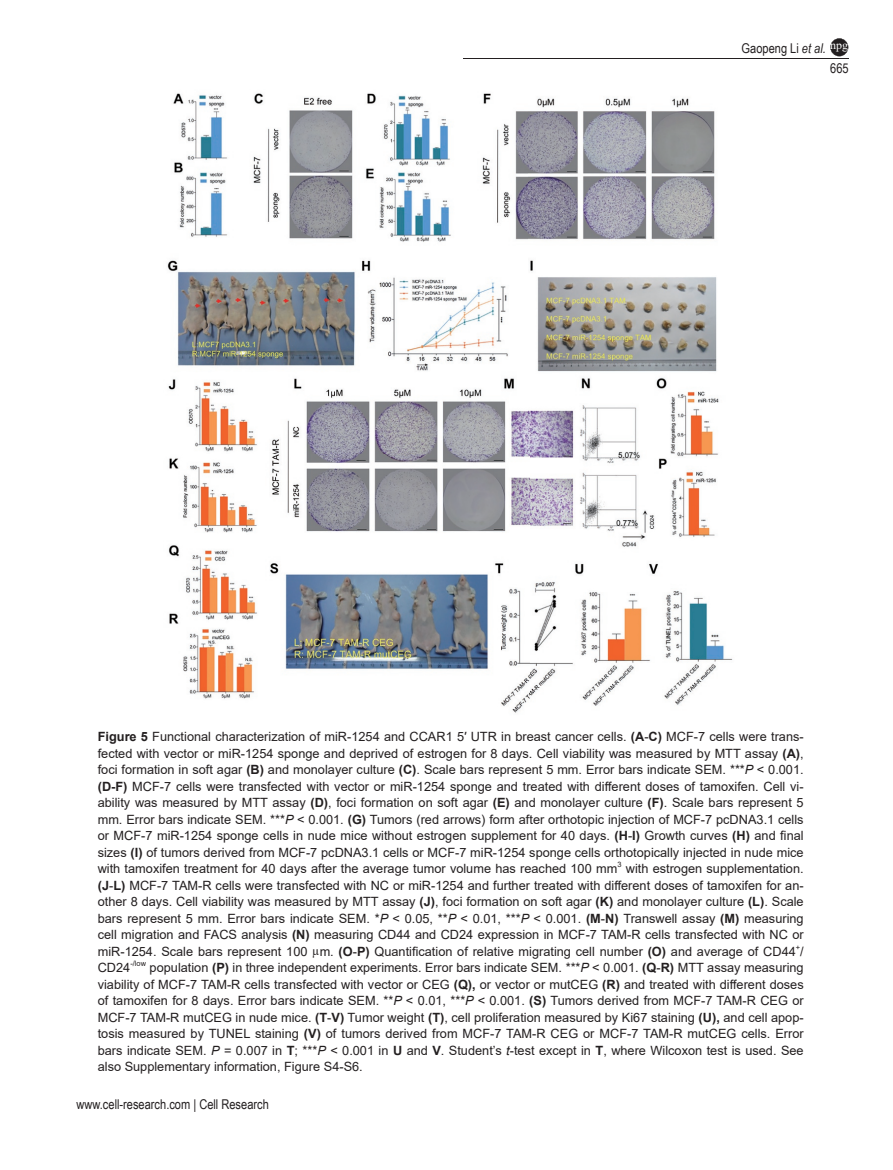
<style>
.page{position:relative;width:893px;height:1170px;background:#fff}
.page>*{position:absolute;margin:0;border:0;box-sizing:border-box;transform-origin:0 0}
.t1{font:13.5px "Arial Narrow";color:#231f20}
.t2{font:12.75px/16.5px "Arial";color:#231f20;text-align:justify}
.t3{font:12.75px "Arial MT2";color:#231f20}
.t4{font:12px "Times New Roman PSMT2";color:#fff}
.t5{font:7.5px "Arial";color:#231f20}
.s1{font-style:italic}
.s2{font-family:"Arial Bold MT2"}
.s3{font-family:"Arial";font-weight:700}
.s4{font-family:"Arial"}
.s5{font-weight:700}
.s6{font-family:"Arial MT2"}
.s7{font-family:"Times New Roman PSMT2"}
</style>
<div class="page">
<hr style="left:463px;top:58px;width:385px;height:1px;background:#231f20">
<svg style="left:830px;top:38px;width:18px;height:18px"></svg>
<img style="left:167px;top:93px;width:566px;height:620px">
<p class="t1" style="left:742px;top:39px;width:86px">Gaopeng Li <span class="s1">et al.</span></p>
<p class="t4" style="left:830px;top:37px;width:19px">npg</p>
<p class="t1" style="left:830px;top:58px;width:20px">665</p>
<p class="t3" style="left:98px;top:727px;width:707px"><span class="s2">Figure 5</span> Functional characterization of miR-1254 and CCAR1 5′ UTR in breast cancer cells. <span class="s3">(A</span><span class="s4">-</span><span class="s3">C)</span> <span class="s4">MCF-7 cells were trans-</span></p>
<p class="t2" style="left:98px;top:744px;width:707px">fected with vector or miR-1254 sponge and deprived of estrogen for 8 days. Cell viability was measured by MTT assay <span class="s5">(A)</span>, foci formation in soft agar <span class="s5">(B)</span> and monolayer culture <span class="s5">(C)</span>. Scale bars represent 5 mm. Error bars indicate SEM. ***<span class="s1">P</span> &lt; 0.001.</p>
<p class="t3" style="left:98px;top:777px;width:707px"><span class="s2">(D-F)</span> MCF-7 cells were transfected with vector or miR-1254 sponge and treated with different doses of tamoxifen. Cell vi-</p>
<p class="t2" style="left:98px;top:794px;width:707px">ability was measured by MTT assay <span class="s5">(D)</span>, foci formation on soft agar <span class="s5">(E)</span> and monolayer culture <span class="s5">(F)</span>. Scale bars represent 5 mm. Error bars indicate SEM. ***<span class="s1">P</span> &lt; 0.001. <span class="s5">(G)</span> Tumors (red arrows) form after orthotopic injection of MCF-7 pcDNA3.1 cells or MCF-7 miR-1254 sponge cells in nude mice without estrogen supplement for 40 days. <span class="s5">(H</span>-<span class="s5">I)</span> Growth curves <span class="s5">(H)</span> <span class="s6">and final </span>sizes <span class="s5">(I)</span> of tumors derived from MCF-7 pcDNA3.1 cells or MCF-7 miR-1254 sponge cells orthotopically injected in nude mice with tamoxifen treatment for 40 days after the average tumor volume has reached 100 mm</p>
<p class="t5" style="left:617px;top:859px;width:6px">3</p>
<p class="t2" style="left:626px;top:860px;width:179px">with estrogen supplementation.</p>
<p class="t3" style="left:98px;top:876px;width:707px"><span class="s3">(J</span><span class="s4">-</span><span class="s3">L)</span> MCF-7 TAM-R cells were transfected with NC or miR-1254 and further treated with different doses of tamoxifen for an-</p>
<p class="t2" style="left:98px;top:893px;width:707px">other 8 days. Cell viability was measured by MTT assay <span class="s5">(J)</span>, foci formation on soft agar <span class="s5">(K)</span> and monolayer culture <span class="s5">(L)</span>. Scale bars represent 5 mm. Error bars indicate SEM. *<span class="s1">P</span> &lt; 0.05, **<span class="s1">P</span> &lt; 0.01, ***<span class="s1">P</span> &lt; 0.001. <span class="s5">(M</span>-<span class="s5">N)</span> Transwell assay <span class="s5">(M)</span> measuring cell migration and FACS analysis <span class="s5">(N)</span> measuring CD44 and CD24 expression in MCF-7 TAM-R cells transfected with NC or miR-1254. Scale bars represent 100 <span class="s7">µ</span>m. <span class="s5">(O</span>-<span class="s5">P)</span> <span class="s6">Quantification of relative migrating cell number</span> <span class="s5">(O)</span> and average of CD44 /</p>
<p class="t5" style="left:796px;top:941px;width:6px">+</p>
<p class="t2" style="left:98px;top:959px;width:34px">CD24</p>
<p class="t5" style="left:130px;top:958px;width:17px">-/low</p>
<p class="t2" style="left:98px;top:959px;width:707px;text-indent:52px">population <span class="s5">(P)</span> in three independent experiments. Error bars indicate SEM. ***<span class="s1">P</span> &lt; 0.001. <span class="s5">(Q</span>-<span class="s5">R)</span> MTT assay measuring viability of MCF-7 TAM-R cells transfected with vector or CEG <span class="s5">(Q),</span> or vector or mutCEG <span class="s5">(R)</span> <span class="s6">and treated with different doses </span>of tamoxifen for 8 days. Error bars indicate SEM. **<span class="s1">P</span> &lt; 0.01, ***<span class="s1">P</span> &lt; 0.001. <span class="s5">(S)</span> Tumors derived from MCF-7 TAM-R CEG or MCF-7 TAM-R mutCEG in nude mice. <span class="s2">(T</span>-<span class="s5">V)</span> Tumor weight <span class="s2">(T)</span>, cell proliferation measured by Ki67 staining <span class="s2">(U),</span> and cell apop&shy;tosis measured by TUNEL staining <span class="s5">(V)</span> of tumors derived from MCF-7 TAM-R CEG or MCF-7 TAM-R mutCEG cells. Error bars indicate SEM. <span class="s1">P</span> = 0.007 in <span class="s2">T</span>; ***<span class="s1">P</span> &lt; 0.001 in <span class="s2">U</span> and <span class="s5">V</span>. Student’s <span class="s1">t</span>-test except in <span class="s2">T</span>, where Wilcoxon test is used. See also Supplementary information, Figure S4-S6.</p>
<p class="t1" style="left:77px;top:1094px;width:194px">www.cell-research.com | Cell Research</p>
</div>
